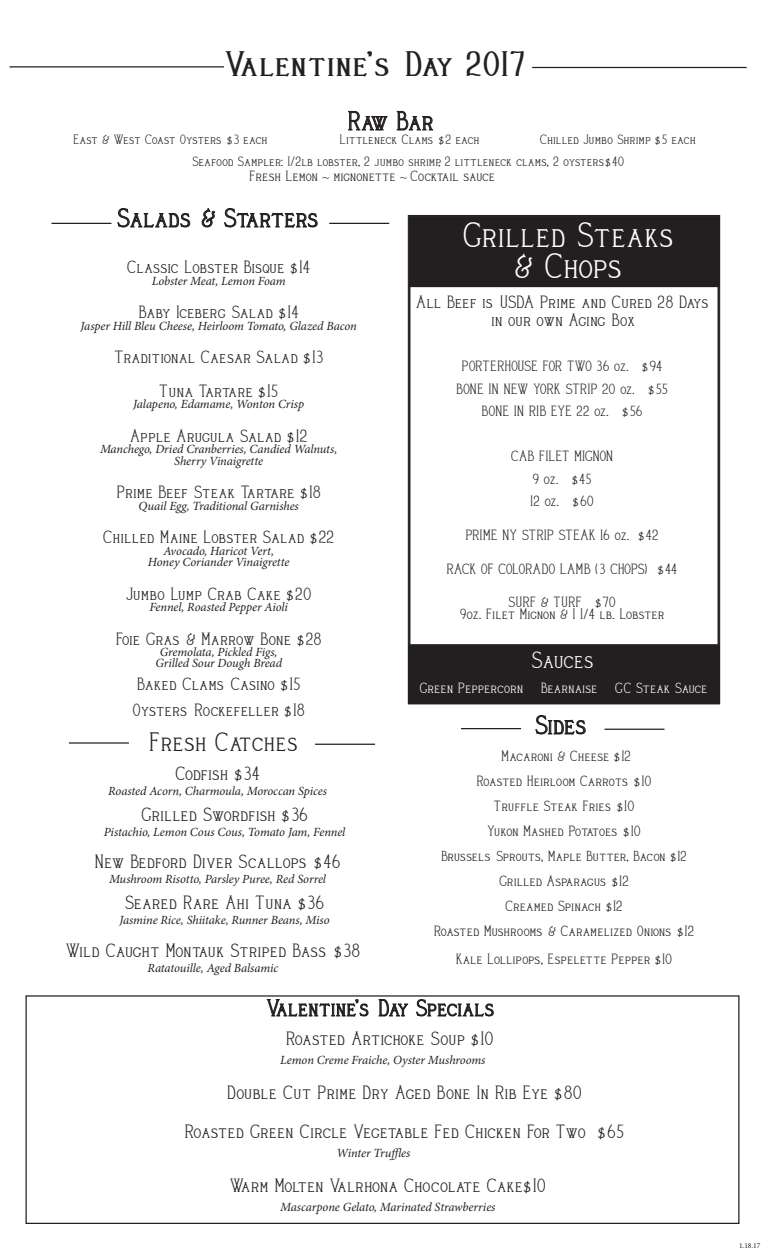
<style>
.page{position:relative;width:765px;height:1260px;background:#fff}
.page>*{position:absolute;margin:0;border:0;box-sizing:border-box;transform-origin:0 0}
.t1{font:30px/31.2px "Cleaver's Juvenia";color:#fff;text-align:center}
.t2{font:30px "Cleaver's Juvenia Heavy";color:#231f20}
.t3{font:22.5px "Cleaver's Juvenia";color:#231f20}
.t4{font:20px "Cleaver's Juvenia";color:#231f20}
.t5{font:20px "Cleaver's Juvenia";letter-spacing:-.03em;color:#fff}
.t6{font:16.25px "Cleaver's Juvenia";color:#231f20}
.t7{font:16.25px "Cleaver's Juvenia";letter-spacing:-.03em;color:#231f20}
.t8{font:15px/26.2px "Cleaver's Juvenia";color:#231f20}
.t9{font:15px "Cleaver's Juvenia";letter-spacing:-.03em;color:#231f20}
.t10{font:italic 12.5px/11.2px "Minion Pro";letter-spacing:-.005em;color:#231f20;text-align:center}
.t11{font:12.5px/25px "Cleaver's Juvenia";color:#231f20;text-align:center}
.t12{font:12.5px "Cleaver's Juvenia";letter-spacing:-.025em;color:#231f20}
.t13{font:12.5px "Cleaver's Juvenia";color:#fff}
.t14{font:12.5px "Cleaver's Juvenia";letter-spacing:-.025em;color:#fff}
.t15{font:12.25px "Cleaver's Juvenia";color:#231f20}
.t16{font:11.38px/22.5px "Cleaver's Juvenia";color:#231f20}
.t17{font:11.38px "Cleaver's Juvenia";letter-spacing:-.025em;color:#231f20}
.t18{font:7.5px "Minion Pro";color:#231f20}
.s1{font-family:"Times New Roman"}
</style>
<div class="page">
<svg style="left:117px;top:208px;width:73px;height:20px"></svg>
<svg style="left:201px;top:208px;width:14px;height:20px"></svg>
<svg style="left:224px;top:208px;width:94px;height:20px"></svg>
<svg style="left:348px;top:111px;width:40px;height:20px"></svg>
<svg style="left:397px;top:111px;width:36px;height:20px"></svg>
<svg style="left:408px;top:215px;width:312px;height:429px"></svg>
<div style="left:410px;top:217px;width:309px;height:70px;background:#231f20"></div>
<div style="left:409px;top:645px;width:310px;height:59px;background:#231f20"></div>
<div style="left:408px;top:644px;width:312px;height:60px;border:1px solid #231f20"></div>
<svg style="left:535px;top:715px;width:51px;height:20px"></svg>
<hr style="left:52px;top:223px;width:60px;height:1px;background:#231f20">
<hr style="left:461px;top:728px;width:60px;height:1px;background:#231f20">
<hr style="left:605px;top:729px;width:60px;height:1px;background:#231f20">
<hr style="left:315px;top:744px;width:60px;height:1px;background:#231f20">
<hr style="left:69px;top:742px;width:60px;height:2px;background:#231f20">
<hr style="left:329px;top:223px;width:60px;height:1px;background:#231f20">
<hr style="left:9px;top:66px;width:215px;height:2px;background:#231f20">
<div style="left:25px;top:995px;width:715px;height:229px;border:1px solid #231f20"></div>
<svg style="left:267px;top:999px;width:102px;height:18px"></svg>
<svg style="left:378px;top:999px;width:30px;height:18px"></svg>
<svg style="left:416px;top:999px;width:78px;height:18px"></svg>
<hr style="left:532px;top:67px;width:215px;height:1px;background:#231f20">
<h1 class="t2" style="left:224px;top:48px;width:303px">Valentine’s Day 2017</h1>
<h2 class="t3" style="left:348px;top:109px;width:87px">Raw Bar</h2>
<p class="t17" style="left:73px;top:133px;width:196px">East &amp; West Coast Oysters $3 each</p>
<p class="t16" style="left:340px;top:129px;width:142px">Littleneck Clams $2 each</p>
<p class="t16" style="left:192px;top:129px;width:505px;text-indent:348px">Chilled Jumbo Shrimp $5 each<br>Seafood Sampler: 1/2lb lobster, 2 jumbo shrimp, 2 littleneck clams, 2 oysters$40</p>
<p class="t12" style="left:249px;top:170px;width:248px">Fresh Lemon <span class="s1">~</span> mignonette <span class="s1">~</span> Cocktail sauce</p>
<h2 class="t3" style="left:117px;top:206px;width:205px">Salads &amp; Starters</h2>
<p class="t9" style="left:127px;top:260px;width:185px">Classic Lobster Bisque $14</p>
<p class="t10" style="left:152px;top:275px;width:136px">Lobster Meat, Lemon Foam</p>
<p class="t8" style="left:139px;top:300px;width:162px">Baby Iceberg Salad $14</p>
<p class="t10" style="left:81px;top:320px;width:278px">Jasper Hill Bleu Cheese, Heirloom Tomato, Glazed Bacon</p>
<p class="t8" style="left:114px;top:345px;width:211px">Traditional Caesar Salad $13</p>
<p class="t8" style="left:159px;top:379px;width:121px">Tuna Tartare $15</p>
<p class="t10" style="left:133px;top:399px;width:172px">Jalapeno, Edamame, Wonton Crisp</p>
<p class="t8" style="left:130px;top:424px;width:179px">Apple Arugula Salad $12</p>
<p class="t10" style="left:100px;top:444px;width:239px">Manchego, Dried Cranberries, Candied Walnuts,<br>Sherry Vinaigrette</p>
<p class="t8" style="left:116px;top:480px;width:206px">Prime Beef Steak Tartare $18</p>
<p class="t10" style="left:139px;top:500px;width:162px">Quail Egg, Traditional Garnishes</p>
<p class="t8" style="left:103px;top:525px;width:233px">Chilled Maine Lobster Salad $22</p>
<p class="t10" style="left:148px;top:545px;width:143px">Avocado, Haricot Vert,<br>Honey Coriander Vinaigrette</p>
<p class="t8" style="left:126px;top:581px;width:187px">Jumbo Lump Crab Cake $20</p>
<p class="t10" style="left:149px;top:601px;width:140px">Fennel, Roasted Pepper Aioli</p>
<p class="t8" style="left:116px;top:626px;width:207px">Foie Gras &amp; Marrow Bone $28</p>
<p class="t10" style="left:155px;top:646px;width:128px">Gremolata, Pickled Figs,<br>Grilled Sour Dough Bread</p>
<p class="t8" style="left:133px;top:671px;width:174px">Baked Clams Casino $15<br>Oysters Rockefeller $18</p>
<h2 class="t3" style="left:149px;top:730px;width:153px">Fresh Catches</h2>
<h3 class="t7" style="left:175px;top:765px;width:86px">Codfish $34</h3>
<p class="t10" style="left:108px;top:785px;width:220px">Roasted Acorn, Charmoula, Moroccan Spices</p>
<h3 class="t6" style="left:141px;top:806px;width:169px">Grilled Swordfish $36</h3>
<p class="t10" style="left:104px;top:826px;width:243px">Pistachio, Lemon Cous Cous, Tomato Jam, Fennel</p>
<h3 class="t6" style="left:94px;top:853px;width:248px">New Bedford Diver Scallops $46</h3>
<p class="t10" style="left:109px;top:873px;width:218px">Mushroom Risotto, Parsley Puree, Red Sorrel</p>
<h3 class="t6" style="left:125px;top:894px;width:201px">Seared Rare Ahi Tuna $36</h3>
<p class="t10" style="left:119px;top:914px;width:212px">Jasmine Rice, Shiitake, Runner Beans, Miso</p>
<h3 class="t6" style="left:66px;top:942px;width:296px">Wild Caught Montauk Striped Bass $38</h3>
<p class="t10" style="left:148px;top:962px;width:132px">Ratatouille, Aged Balsamic</p>
<h1 class="t1" style="left:462px;top:221px;width:216px">Grilled Steaks &amp; Chops</h1>
<p class="t8" style="left:416px;top:294px;width:296px;line-height:18px;text-align:center">All Beef is USDA Prime and Cured 28 Days in our own Aging Box</p>
<p class="t11" style="left:456px;top:356px;width:214px;line-height:22.5px">PORTERHOUSE FOR TWO 36 oz. $94<br>BONE IN NEW YORK STRIP 20 oz. $55<br>BONE IN RIB EYE 22 oz. $56</p>
<p class="t11" style="left:511px;top:446px;width:104px;line-height:22.5px">CAB FILET MIGNON<br>9 oz. $45<br>12 oz. $60</p>
<p class="t11" style="left:465px;top:523px;width:195px">PRIME NY STRIP STEAK 16 oz. $42</p>
<p class="t12" style="left:446px;top:562px;width:233px">RACK OF COLORADO LAMB (3 CHOPS) $44</p>
<p class="t11" style="left:460px;top:597px;width:206px;line-height:11.2px">SURF &amp; TURF $70<br>9oz. Filet Mignon &amp; 1 1/4 lb. Lobster</p>
<h3 class="t5" style="left:531px;top:650px;width:66px">Sauces</h3>
<p class="t13" style="left:420px;top:682px;width:105px">Green Peppercorn</p>
<p class="t13" style="left:541px;top:682px;width:58px">Bearnaise</p>
<p class="t14" style="left:615px;top:682px;width:94px">GC Steak Sauce</p>
<h2 class="t3" style="left:535px;top:713px;width:55px">Sides</h2>
<p class="t11" style="left:477px;top:744px;width:176px">Macaroni &amp; Cheese $12<br>Roasted Heirloom Carrots $10<br>Truffle Steak Fries $10<br>Yukon Mashed Potatoes $10</p>
<p class="t15" style="left:441px;top:850px;width:247px">Brussels Sprouts, Maple Butter, Bacon $12</p>
<p class="t11" style="left:434px;top:869px;width:262px">Grilled Asparagus $12<br>Creamed Spinach $12<br>Roasted Mushrooms &amp; Caramelized Onions $12</p>
<p class="t11" style="left:456px;top:947px;width:218px">Kale Lollipops, Espelette Pepper $10</p>
<h3 class="t4" style="left:266px;top:997px;width:232px">Valentine’s Day Specials</h3>
<h3 class="t6" style="left:286px;top:1030px;width:209px">Roasted Artichoke Soup $10</h3>
<p class="t10" style="left:280px;top:1055px;width:207px">Lemon Creme Fraiche, Oyster Mushrooms</p>
<h3 class="t6" style="left:227px;top:1084px;width:357px">Double Cut Prime Dry Aged Bone In Rib Eye $80</h3>
<h3 class="t6" style="left:185px;top:1123px;width:441px">Roasted Green Circle Vegetable Fed Chicken For Two $65</h3>
<p class="t10" style="left:337px;top:1148px;width:75px">Winter Truffles</p>
<h3 class="t6" style="left:230px;top:1177px;width:318px">Warm Molten Valrhona Chocolate Cake$10</h3>
<p class="t10" style="left:280px;top:1202px;width:217px">Mascarpone Gelato, Marinated Strawberries</p>
<p class="t18" style="left:739px;top:1241px;width:23px">1.18.17</p>
</div>
